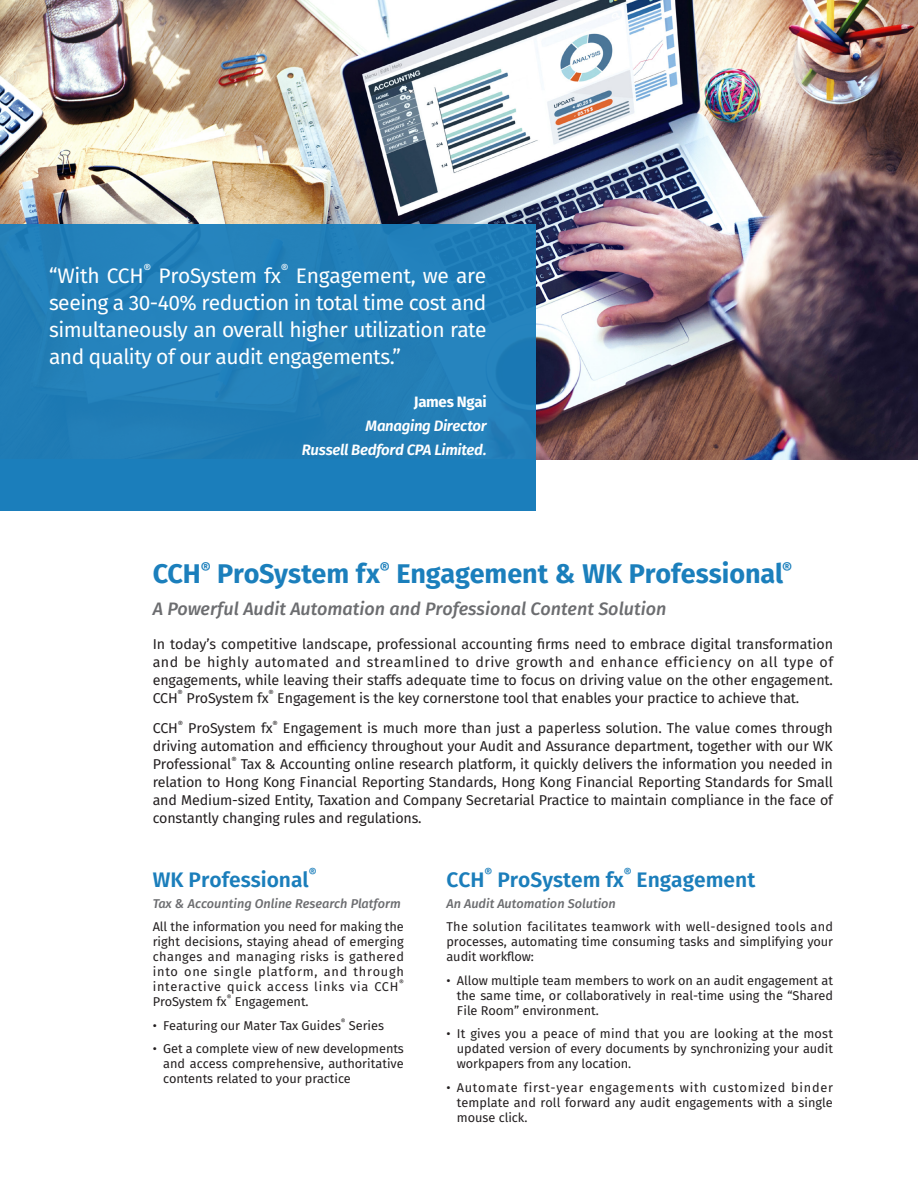
<style>
.page{position:relative;width:918px;height:1188px;background:#fff}
.page>*{position:absolute;margin:0;border:0;box-sizing:border-box;transform-origin:0 0}
.标题栏{font:700 27px "Fira Sans";letter-spacing:-.005em;color:#1b7fbc}
.小题1{font:21px/27px "Fira Sans";letter-spacing:-.025em;color:#fff;text-align:justify}
.小题1-2{font:600 21px "Fira Sans";color:#1b7ebb}
.小题1-3{font:italic 500 18px "Fira Sans";color:#6c6d70}
.标题栏-2{font:italic 600 15px "Fira Sans";letter-spacing:-.02em;color:#fff}
.标题栏-3{font:700 15px "Fira Sans";letter-spacing:-.02em;color:#fff}
.小题1-4{font:14.25px/18px "Fira Sans";letter-spacing:-.01em;color:#231f20;text-align:justify}
.小题1-5{font:12.75px/15px "Fira Sans";letter-spacing:-.005em;color:#231f20;text-align:justify}
.小题1-6{font:italic 500 12.75px "Fira Sans";color:#6c6d70}
.小题1-7{font:600 12.3px "Fira Sans";color:#1b7ebb}
.小题1-8{font:12.3px "Fira Sans";color:#fff}
.小题1-9{font:8.25px "Fira Sans";color:#231f20}
.小题1-10{font:7.5px "Fira Sans";color:#231f20}
</style>
<div class="page">
<img style="left:0;top:0;width:918px;height:459px">
<div style="left:0;top:224px;width:536px;height:287px;background:#2380b9"></div>
<div style="left:0;top:459px;width:536px;height:52px;background:#1b7ebb"></div>
<p class="小题1-8" style="left:281px;top:260px;width:9px">®</p>
<p class="小题1" style="left:49px;top:262px;width:439px;text-indent:247px">Engagement, we are seeing a 30-40% reduction in total time cost and simultaneously an overall higher utilization rate and quality of our audit engagements.”</p>
<p class="标题栏-3" style="left:414px;top:389px;width:74px">James Ngai</p>
<p class="标题栏-2" style="left:365px;top:413px;width:123px">Managing Director</p>
<p class="标题栏-2" style="left:302px;top:437px;width:186px">Russell Bedford CPA Limited.</p>
<p class="小题1" style="left:49px;top:262px;width:96px">“With CCH</p>
<p class="小题1-8" style="left:144px;top:260px;width:9px">®</p>
<p class="小题1" style="left:158px;top:262px;width:124px">ProSystem fx</p>
<p class="标题栏" style="left:153px;top:551px;width:641px">CCH<sup>®</sup> ProSystem fx<sup>®</sup> Engagement &amp; WK Professional<sup>®</sup></p>
<p class="小题1-3" style="left:153px;top:595px;width:515px">A Powerful Audit Automation and Professional Content Solution</p>
<p class="小题1-4" style="left:153px;top:634px;width:682px">In today’s competitive landscape, professional accounting firms need to embrace digital transformation and be highly automated and streamlined to drive growth and enhance efficiency on all type of engagements, while leaving their staffs adequate time to focus on driving value on the other engagement.<br>CCH</p>
<p class="小题1-9" style="left:178px;top:687px;width:7px">®</p>
<p class="小题1-9" style="left:268px;top:687px;width:7px">®</p>
<p class="小题1-4" style="left:277px;top:688px;width:524px">Engagement is the key cornerstone tool that enables your practice to achieve that.</p>
<p class="小题1-4" style="left:187px;top:688px;width:84px">ProSystem fx</p>
<p class="小题1-9" style="left:273px;top:717px;width:7px">®</p>
<p class="小题1-4" style="left:153px;top:719px;width:682px;text-indent:130px">Engagement is much more than just a paperless solution. The value comes through driving automation and efficiency throughout your Audit and Assurance department, together with our WK Professional</p>
<p class="小题1-9" style="left:178px;top:717px;width:7px">®</p>
<p class="小题1-4" style="left:188px;top:719px;width:86px">ProSystem fx</p>
<p class="小题1-4" style="left:153px;top:719px;width:27px">CCH</p>
<p class="小题1-9" style="left:231px;top:753px;width:7px">®</p>
<p class="小题1-4" style="left:153px;top:755px;width:682px;text-indent:88px">Tax &amp; Accounting online research platform, it quickly delivers the information you needed in relation to Hong Kong Financial Reporting Standards, Hong Kong Financial Reporting Standards for Small and Medium-sized Entity, Taxation and Company Secretarial Practice to maintain compliance in the face of constantly changing rules and regulations.</p>
<p class="小题1-2" style="left:153px;top:862px;width:158px">WK Professional</p>
<p class="小题1-7" style="left:309px;top:862px;width:9px">®</p>
<p class="小题1-6" style="left:153px;top:893px;width:250px">Tax &amp; Accounting Online Research Platform</p>
<p class="小题1-5" style="left:153px;top:919px;width:253px">All the information you need for making the right decisions, staying ahead of emerging changes and managing risks is gathered into one single platform, and through interactive quick access links via CCH</p>
<p class="小题1-10" style="left:399px;top:977px;width:6px">®</p>
<p class="小题1-10" style="left:227px;top:992px;width:6px">®</p>
<p class="小题1-5" style="left:153px;top:994px;width:76px">ProSystem fx</p>
<p class="小题1-5" style="left:235px;top:994px;width:75px">Engagement.</p>
<p class="小题1-5" style="left:153px;top:1018px;width:190px">• Featuring our Mater Tax Guides</p>
<p class="小题1-10" style="left:341px;top:1016px;width:6px">®</p>
<p class="小题1-5" style="left:349px;top:1018px;width:37px">Series</p>
<p class="小题1-5" style="left:163px;top:1041px;width:242px;text-indent:-10px">• Get a complete view of new developments and access comprehensive, authoritative contents related to your practice</p>
<p class="小题1-7" style="left:484px;top:862px;width:9px">®</p>
<p class="小题1-7" style="left:624px;top:862px;width:9px">®</p>
<p class="小题1-2" style="left:497px;top:862px;width:128px">ProSystem fx</p>
<p class="小题1-2" style="left:446px;top:862px;width:40px">CCH</p>
<p class="小题1-2" style="left:637px;top:862px;width:120px">Engagement</p>
<p class="小题1-6" style="left:446px;top:893px;width:171px">An Audit Automation Solution</p>
<p class="小题1-5" style="left:446px;top:919px;width:388px">The solution facilitates teamwork with well-designed tools and processes, automating time consuming tasks and simplifying your audit workflow:</p>
<p class="小题1-5" style="left:457px;top:973px;width:378px;text-indent:-10px">• Allow multiple team members to work on an audit engagement at the same time, or collaboratively in real-time using the “Shared File Room” environment.</p>
<p class="小题1-5" style="left:457px;top:1026px;width:378px;text-indent:-10px">• It gives you a peace of mind that you are looking at the most updated version of every documents by synchronizing your audit workpapers from any location.</p>
<p class="小题1-5" style="left:457px;top:1080px;width:378px;text-indent:-10px">• Automate first-year engagements with customized binder template and roll forward any audit engagements with a single mouse click.</p>
</div>
